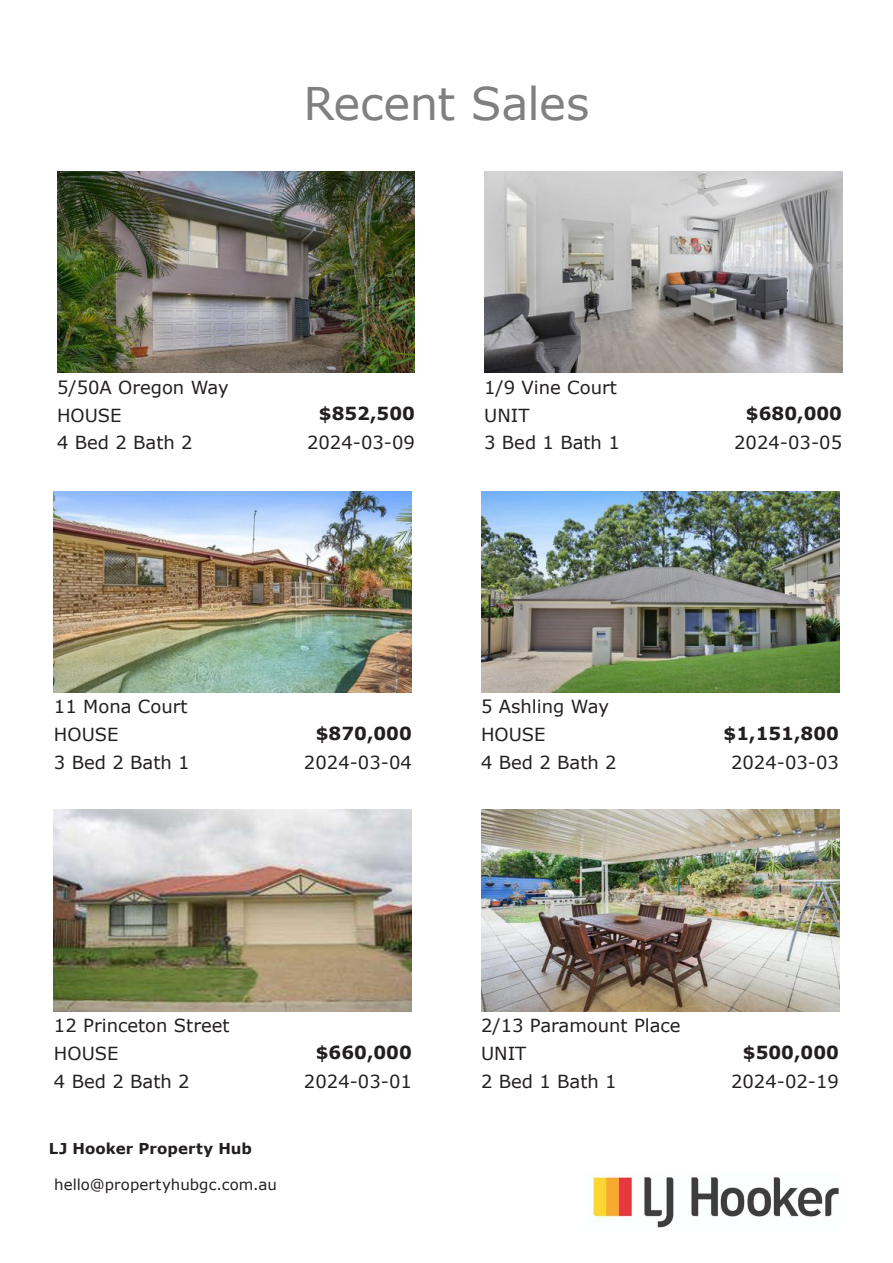
<style>
.page{position:relative;width:893px;height:1263px;background:#fff}
.page>*{position:absolute;margin:0;border:0;box-sizing:border-box;transform-origin:0 0}
.t1{font:45px "Verdana";letter-spacing:-.01em;color:#808080}
.t2{font:18px "Verdana";color:#231f20}
.t3{font:700 18px "Verdana";color:#231f20}
.t4{font:15px "Verdana";letter-spacing:.005em;color:#231f20}
.t5{font:700 15px "Verdana";letter-spacing:.01em;color:#231f20}
</style>
<div class="page">
<img style="left:593px;top:1174px;width:246px;height:54px">
<img style="left:57px;top:171px;width:358px;height:202px">
<img style="left:484px;top:171px;width:358px;height:202px">
<img style="left:54px;top:491px;width:358px;height:201px">
<img style="left:481px;top:491px;width:358px;height:201px">
<img style="left:54px;top:810px;width:358px;height:201px">
<img style="left:481px;top:810px;width:358px;height:201px">
<h1 class="t1" style="left:304px;top:86px;width:287px">Recent Sales</h1>
<p class="t2" style="left:57px;top:380px;width:173px">5/50A Oregon Way</p>
<p class="t2" style="left:484px;top:380px;width:134px">1/9 Vine Court</p>
<p class="t2" style="left:57px;top:408px;width:66px">HOUSE</p>
<p class="t3" style="left:319px;top:406px;width:98px">$852,500</p>
<p class="t2" style="left:484px;top:408px;width:47px">UNIT</p>
<p class="t3" style="left:746px;top:406px;width:98px">$680,000</p>
<p class="t2" style="left:57px;top:436px;width:137px">4 Bed 2 Bath 2</p>
<p class="t2" style="left:307px;top:436px;width:109px">2024-03-09</p>
<p class="t2" style="left:484px;top:436px;width:137px">3 Bed 1 Bath 1</p>
<p class="t2" style="left:734px;top:436px;width:109px">2024-03-05</p>
<p class="t2" style="left:54px;top:700px;width:135px">11 Mona Court</p>
<p class="t2" style="left:481px;top:700px;width:129px">5 Ashling Way</p>
<p class="t2" style="left:54px;top:727px;width:66px">HOUSE</p>
<p class="t3" style="left:316px;top:726px;width:98px">$870,000</p>
<p class="t2" style="left:481px;top:727px;width:66px">HOUSE</p>
<p class="t3" style="left:724px;top:726px;width:117px">$1,151,800</p>
<p class="t2" style="left:54px;top:755px;width:137px">3 Bed 2 Bath 1</p>
<p class="t2" style="left:304px;top:755px;width:109px">2024-03-04</p>
<p class="t2" style="left:481px;top:755px;width:137px">4 Bed 2 Bath 2</p>
<p class="t2" style="left:731px;top:755px;width:109px">2024-03-03</p>
<p class="t2" style="left:54px;top:1018px;width:177px">12 Princeton Street</p>
<p class="t2" style="left:481px;top:1018px;width:201px">2/13 Paramount Place</p>
<p class="t2" style="left:54px;top:1046px;width:66px">HOUSE</p>
<p class="t3" style="left:316px;top:1045px;width:98px">$660,000</p>
<p class="t2" style="left:481px;top:1046px;width:47px">UNIT</p>
<p class="t3" style="left:743px;top:1045px;width:98px">$500,000</p>
<p class="t2" style="left:54px;top:1074px;width:137px">4 Bed 2 Bath 2</p>
<p class="t2" style="left:304px;top:1074px;width:109px">2024-03-01</p>
<p class="t2" style="left:481px;top:1074px;width:137px">2 Bed 1 Bath 1</p>
<p class="t2" style="left:731px;top:1074px;width:109px">2024-02-19</p>
<p class="t5" style="left:49px;top:1143px;width:205px">LJ Hooker Property Hub</p>
<p class="t4" style="left:54px;top:1179px;width:224px">hello@propertyhubgc.com.au</p>
</div>
